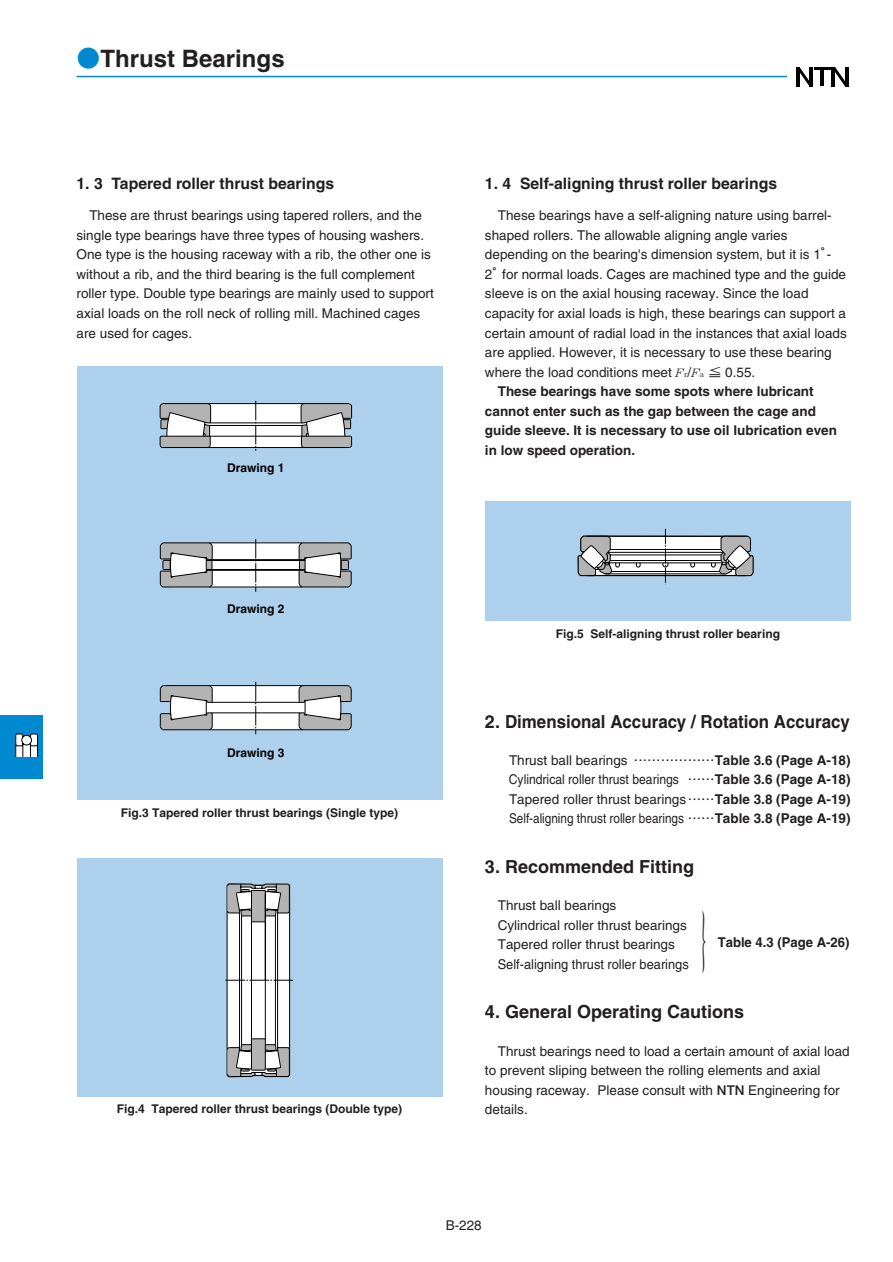
<style>
.page{position:relative;width:893px;height:1262px;background:#fff}
.page>*{position:absolute;margin:0;border:0;box-sizing:border-box;transform-origin:0 0}
.t1{font:300 63px "Ryumin";color:#231f20;scale:.4 1}
.t2{font:700 24px "Helvetica";color:#231f20}
.t3{font:700 18px "Helvetica";color:#231f20}
.t4{font:700 15.75px "Helvetica";color:#231f20}
.t5{font:13.5px/19.5px "Helvetica";color:#231f20}
.t6{font:700 13.5px "Helvetica";color:#231f20}
.t7{font:700 12px "Helvetica";color:#231f20}
.t8{font:700 12px "Helvetica";color:#000}
.s1{font-family:"Shin Go";font-weight:500;color:#0089d0}
.s2{font-family:"Gothic BBB";font-weight:500}
.s3{font-family:"Century";font-weight:300;font-style:italic;font-size:12.15px}
.s4{font-family:"Century";font-weight:300;font-size:8.1px}
.s5{font-family:"Osaka"}
.s6{font-weight:700}
.s7{font-family:"Helvetica Neue";font-weight:500}
</style>
<div class="page">
<hr style="left:76px;top:76px;width:774px;height:1px;background:#0089d0">
<div style="left:787px;top:64px;width:68px;height:25px;background:#fff"></div>
<hr style="left:796px;top:67px;width:3px;height:19px;background:#000">
<hr style="left:809px;top:67px;width:3px;height:19px;background:#000">
<svg style="left:799px;top:67px;width:10px;height:19px"></svg>
<hr style="left:831px;top:67px;width:3px;height:19px;background:#000">
<hr style="left:844px;top:67px;width:4px;height:19px;background:#000">
<svg style="left:834px;top:67px;width:11px;height:19px"></svg>
<hr style="left:820px;top:69px;width:3px;height:17px;background:#000">
<hr style="left:813px;top:67px;width:17px;height:3px;background:#000">
<div style="left:0;top:714px;width:43px;height:64px;background:#0089d0"></div>
<svg style="left:15px;top:733px;width:23px;height:24px"></svg>
<div style="left:77px;top:366px;width:365px;height:433px;background:#add0ed"></div>
<svg style="left:160px;top:401px;width:191px;height:50px;background:#c4c7cb"></svg>
<svg style="left:159px;top:539px;width:193px;height:195px"></svg>
<div style="left:77px;top:858px;width:365px;height:238px;background:#add0ed"></div>
<svg style="left:225px;top:883px;width:68px;height:194px;background:#c5c7c9"></svg>
<div style="left:485px;top:502px;width:365px;height:119px;background:#add0ed"></div>
<svg style="left:577px;top:529px;width:176px;height:54px"></svg>
<h2 class="t2" style="left:77px;top:50px;width:209px"><span class="s1">●</span>Thrust Bearings</h2>
<p class="t4" style="left:77px;top:178px;width:259px">1. 3 Tapered roller thrust bearings</p>
<p class="t5" style="left:77px;top:207px;width:359px;text-indent:13px">These are thrust bearings using tapered rollers, and the single type bearings have three types of housing washers.<br>One type is the housing raceway with a rib, the other one is without a rib, and the third bearing is the full complement roller type. Double type bearings are mainly used to support axial loads on the roll neck of rolling mill. Machined cages are used for cages.</p>
<p class="t8" style="left:227px;top:463px;width:59px">Drawing 1</p>
<p class="t4" style="left:485px;top:178px;width:293px">1. 4 Self-aligning thrust roller bearings</p>
<p class="t5" style="left:497px;top:207px;width:335px">These bearings have a self-aligning nature using barrel-</p>
<p class="t5" style="left:485px;top:227px;width:304px">shaped rollers. The allowable aligning angle varies</p>
<p class="t5" style="left:485px;top:246px;width:351px">depending on the bearing's dimension system, but it is 1<span class="s2">°</span>-</p>
<p class="t5" style="left:485px;top:266px;width:362px">2<span class="s2">°</span>for normal loads. Cages are machined type and the guide</p>
<p class="t5" style="left:485px;top:285px;width:325px">sleeve is on the axial housing raceway. Since the load</p>
<p class="t5" style="left:485px;top:305px;width:362px">capacity for axial loads is high, these bearings can support a</p>
<p class="t5" style="left:485px;top:324px;width:363px">certain amount of radial load in the instances that axial loads</p>
<p class="t5" style="left:485px;top:344px;width:348px">are applied. However, it is necessary to use these bearing</p>
<p class="t5" style="left:485px;top:363px;width:272px">where the load conditions meet <span class="s3">F</span><span class="s4">r</span>/<span class="s3">F</span><span class="s4">a</span> <span class="s2">≦</span> 0.55.</p>
<p class="t6" style="left:497px;top:386px;width:317px">These bearings have some spots where lubricant</p>
<p class="t6" style="left:485px;top:406px;width:332px">cannot enter such as the gap between the cage and</p>
<p class="t6" style="left:485px;top:425px;width:353px">guide sleeve. It is necessary to use oil lubrication even</p>
<p class="t6" style="left:485px;top:445px;width:152px">in low speed operation.</p>
<p class="t8" style="left:227px;top:604px;width:59px">Drawing 2</p>
<p class="t8" style="left:227px;top:748px;width:59px">Drawing 3</p>
<p class="t7" style="left:121px;top:808px;width:279px">Fig.3 Tapered roller thrust bearings (Single type)</p>
<p class="t7" style="left:117px;top:1104px;width:287px">Fig.4 Tapered roller thrust bearings (Double type)</p>
<p class="t7" style="left:556px;top:629px;width:226px">Fig.5 Self-aligning thrust roller bearing</p>
<h3 class="t3" style="left:485px;top:714px;width:366px">2. Dimensional Accuracy / Rotation Accuracy</h3>
<p class="t5" style="left:509px;top:751px;width:343px;text-align:justify">Thrust ball bearings <span class="s5">⋯⋯⋯⋯⋯⋯</span><span class="s6">Table 3.6 (Page A-18)<br></span>Cylindrical roller thrust bearings <span class="s5">⋯⋯</span><span class="s6">Table 3.6 (Page A-18)<br></span>Tapered roller thrust bearings<span class="s5">⋯⋯</span><span class="s6">Table 3.8 (Page A-19)<br></span>Self-aligning thrust roller bearings <span class="s5">⋯⋯</span><span class="s6">Table 3.8 (Page A-19)</span></p>
<h3 class="t3" style="left:485px;top:860px;width:210px">3. Recommended Fitting</h3>
<p class="t5" style="left:497px;top:897px;width:192px">Thrust ball bearings<br>Cylindrical roller thrust bearings<br>Tapered roller thrust bearings<br>Self-aligning thrust roller bearings</p>
<h3 class="t3" style="left:485px;top:1005px;width:261px">4. General Operating Cautions</h3>
<p class="t5" style="left:485px;top:1042px;width:366px;text-indent:13px">Thrust bearings need to load a certain amount of axial load to prevent sliping between the rolling elements and axial housing raceway. Please consult with <span class="s7">NTN</span> Engineering for details.</p>
<h1 class="t1" style="left:700px;top:920px;width:64px">｝</h1>
<p class="t6" style="left:717px;top:937px;width:133px">Table 4.3 (Page A-26)</p>
<p class="t5" style="left:445px;top:1217px;width:38px">B-228</p>
</div>
